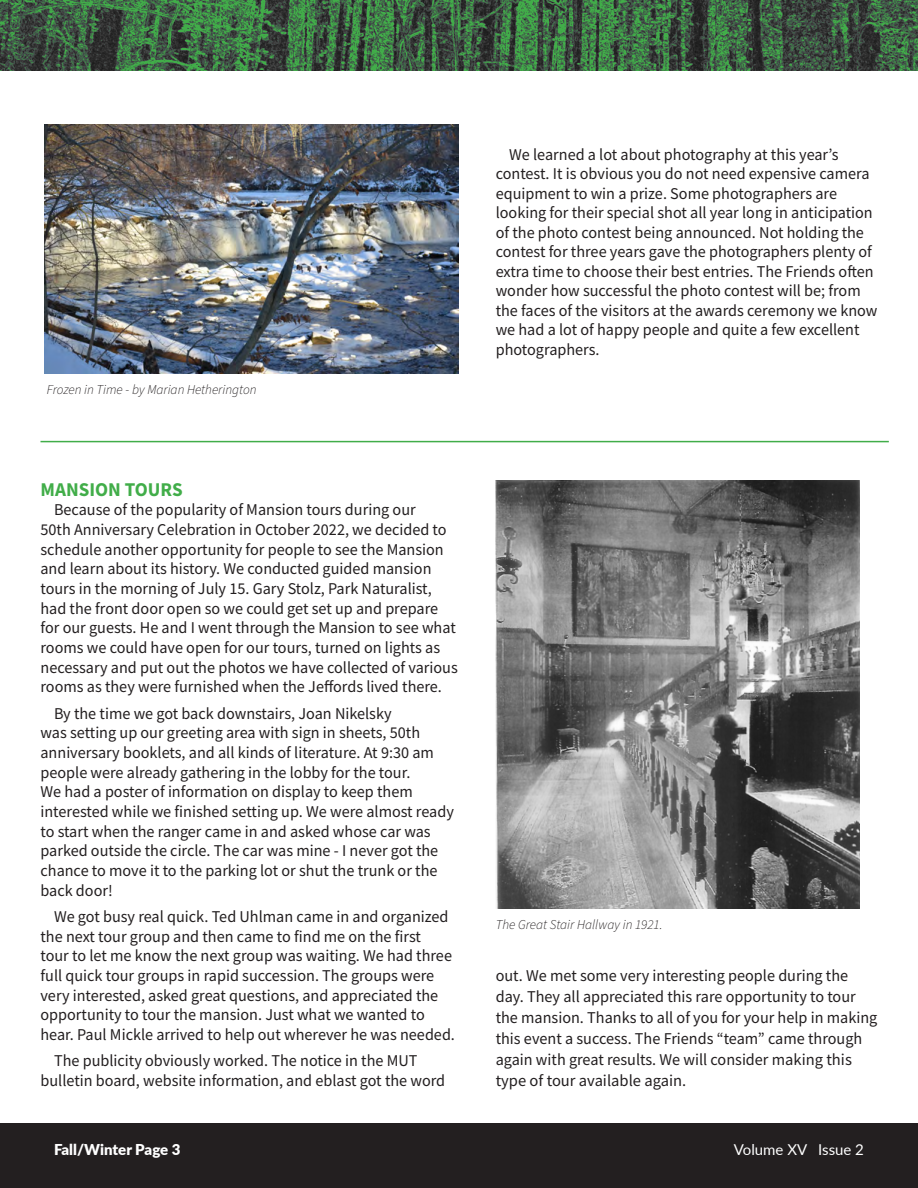
<style>
.page{position:relative;width:918px;height:1188px;background:#fff}
.page>*{position:absolute;margin:0;border:0;box-sizing:border-box;transform-origin:0 0}
.t1{font:700 19.5px "Source Sans Pro";color:#41ad49}
.t2{font:16.5px/19.6px "Source Sans Pro";color:#231f20}
.t3{font:900 15px "Lato";letter-spacing:-.005em;color:#fff}
.t4{font:15px "Lato";color:#fff}
.t5{font:italic 300 13.5px "Source Sans Pro";color:#231f20}
</style>
<div class="page">
<div style="left:0;top:1123px;width:918px;height:65px;background:#231f20"></div>
<img style="left:0;top:0;width:918px;height:71px">
<img style="left:44px;top:124px;width:415px;height:250px">
<hr style="left:40px;top:441px;width:849px;height:1px;background:#41ad49">
<img style="left:496px;top:481px;width:363px;height:427px">
<p class="t5" style="left:47px;top:381px;width:211px">Frozen in Time - by Marian Hetherington</p>
<p class="t1" style="left:40px;top:476px;width:144px">MANSION TOURS</p>
<p class="t2" style="left:40px;top:500px;width:419px;text-indent:14px">Because of the popularity of Mansion tours during our<br>50th Anniversary Celebration in October 2022, we decided to schedule another opportunity for people to see the Mansion and learn about its history. We conducted guided mansion tours in the morning of July 15. Gary Stolz, Park Naturalist, had the front door open so we could get set up and prepare for our guests. He and I went through the Mansion to see what rooms we could have open for our tours, turned on lights as necessary and put out the photos we have collected of various rooms as they were furnished when the Jeffords lived there.</p>
<p class="t2" style="left:40px;top:703px;width:415px;text-indent:14px">By the time we got back downstairs, Joan Nikelsky<br>was setting up our greeting area with sign in sheets, 50th anniversary booklets, and all kinds of literature. At 9:30 am people were already gathering in the lobby for the tour.<br>We had a poster of information on display to keep them interested while we finished setting up. We were almost ready to start when the ranger came in and asked whose car was parked outside the circle. The car was mine - I never got the chance to move it to the parking lot or shut the trunk or the back door!</p>
<p class="t2" style="left:40px;top:907px;width:416px;text-indent:14px">We got busy real quick. Ted Uhlman came in and organized the next tour group and then came to find me on the first<br>tour to let me know the next group was waiting. We had three full quick tour groups in rapid succession. The groups were very interested, asked great questions, and appreciated the opportunity to tour the mansion. Just what we wanted to hear. Paul Mickle arrived to help out wherever he was needed.</p>
<p class="t2" style="left:40px;top:1051px;width:406px;text-indent:14px">The publicity obviously worked. The notice in the MUT bulletin board, website information, and eblast got the word</p>
<p class="t2" style="left:496px;top:144px;width:383px;text-indent:14px">We learned a lot about photography at this year’s contest. It is obvious you do not need expensive camera equipment to win a prize. Some photographers are looking for their special shot all year long in anticipation of the photo contest being announced. Not holding the contest for three years gave the photographers plenty of extra time to choose their best entries. The Friends often wonder how successful the photo contest will be; from the faces of the visitors at the awards ceremony we know we had a lot of happy people and quite a few excellent photographers.</p>
<p class="t5" style="left:496px;top:916px;width:168px">The Great Stair Hallway in 1921.</p>
<p class="t2" style="left:496px;top:965px;width:383px;line-height:21px">out. We met some very interesting people during the day. They all appreciated this rare opportunity to tour the mansion. Thanks to all of you for your help in making this event a success. The Friends “team” came through again with great results. We will consider making this type of tour available again.</p>
<p class="t3" style="left:54px;top:1138px;width:128px">Fall/Winter Page 3</p>
<p class="t4" style="left:734px;top:1138px;width:132px">Volume XV Issue 2</p>
</div>
